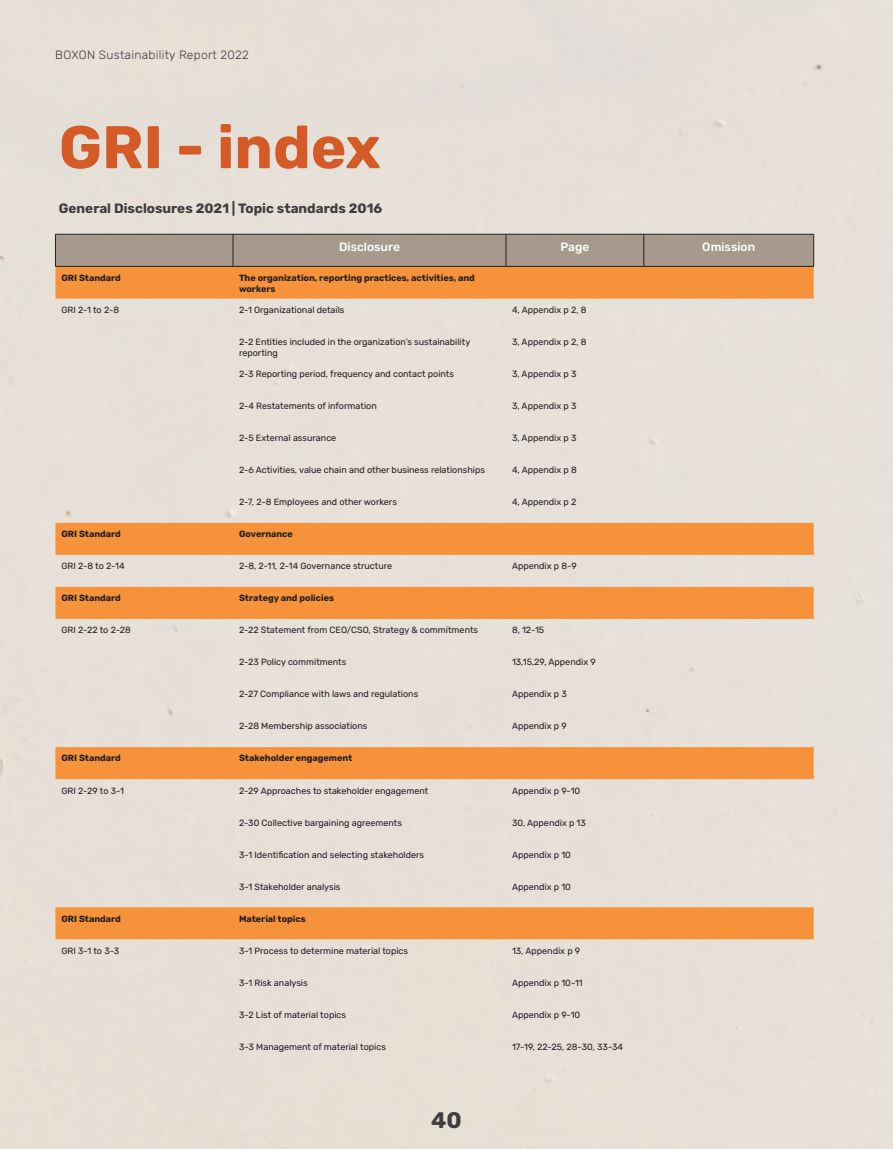
<style>
.page{position:relative;width:893px;height:1149px;background:#fff}
.page>*{position:absolute;margin:0;border:0;box-sizing:border-box;transform-origin:0 0}
.t1{font:700 60px "Rubik";color:#d45a27}
.t2{font:700 22.5px "Rubik";color:#3e3e3f}
.t3{font:700 13.5px "Rubik";color:#3e3e3f}
.t4{font:300 12px "Rubik";letter-spacing:.025em;color:#3e3e3f}
.t5{font:500 12px "Rubik";color:#fff}
.t6{font:9px/10.8px "Rubik";color:#231f20}
.t7{font:700 9px/10.8px "Rubik";color:#231f20}
</style>
<div class="page">
<div style="left:56px;top:235px;width:757px;height:31px;background:#a8998d"></div>
<svg style="left:55px;top:267px;width:759px;height:672px;fill:#e7e0d8"></svg>
<hr style="left:55px;top:234px;width:178px;height:1px;background:#231f20">
<hr style="left:55px;top:234px;width:1px;height:32px;background:#231f20">
<hr style="left:233px;top:234px;width:273px;height:1px;background:#231f20">
<hr style="left:233px;top:234px;width:1px;height:32px;background:#231f20">
<hr style="left:506px;top:234px;width:138px;height:1px;background:#231f20">
<hr style="left:506px;top:234px;width:1px;height:32px;background:#231f20">
<hr style="left:644px;top:234px;width:170px;height:1px;background:#231f20">
<hr style="left:643px;top:234px;width:1px;height:32px;background:#231f20">
<hr style="left:813px;top:234px;width:1px;height:32px;background:#231f20">
<hr style="left:55px;top:266px;width:178px;height:1px;background:#231f20">
<hr style="left:233px;top:266px;width:273px;height:1px;background:#231f20">
<hr style="left:506px;top:266px;width:138px;height:1px;background:#231f20">
<hr style="left:644px;top:266px;width:170px;height:1px;background:#231f20">
<h3 class="t4" style="left:55px;top:48px;width:195px">BOXON Sustainability Report 2022</h3>
<h1 class="t1" style="left:59px;top:112px;width:323px">GRI - index</h1>
<h3 class="t3" style="left:59px;top:201px;width:325px">General Disclosures 2021 | Topic standards 2016</h3>
<h3 class="t5" style="left:339px;top:240px;width:62px">Disclosure</h3>
<h3 class="t5" style="left:560px;top:240px;width:30px">Page</h3>
<h3 class="t5" style="left:702px;top:240px;width:54px">Omission</h3>
<p class="t7" style="left:61px;top:272px;width:61px">GRI Standard</p>
<p class="t7" style="left:239px;top:272px;width:237px">The organization, reporting practices, activities, and workers</p>
<p class="t6" style="left:61px;top:304px;width:59px">GRI 2-1 to 2-8</p>
<p class="t6" style="left:239px;top:304px;width:107px">2-1 Organizational details</p>
<p class="t6" style="left:512px;top:304px;width:76px">4, Appendix p 2, 8</p>
<p class="t6" style="left:239px;top:336px;width:233px">2-2 Entities included in the organization’s sustainability reporting</p>
<p class="t6" style="left:512px;top:336px;width:76px">3, Appendix p 2, 8</p>
<p class="t6" style="left:239px;top:369px;width:216px">2-3 Reporting period, frequency and contact points</p>
<p class="t6" style="left:512px;top:369px;width:66px">3, Appendix p 3</p>
<p class="t6" style="left:239px;top:401px;width:139px">2-4 Restatements of information</p>
<p class="t6" style="left:512px;top:401px;width:66px">3, Appendix p 3</p>
<p class="t6" style="left:239px;top:433px;width:99px">2-5 External assurance</p>
<p class="t6" style="left:512px;top:433px;width:66px">3, Appendix p 3</p>
<p class="t6" style="left:239px;top:465px;width:248px">2-6 Activities, value chain and other business relationships</p>
<p class="t6" style="left:512px;top:465px;width:66px">4, Appendix p 8</p>
<p class="t6" style="left:239px;top:497px;width:159px">2-7, 2-8 Employees and other workers</p>
<p class="t6" style="left:512px;top:497px;width:66px">4, Appendix p 2</p>
<p class="t7" style="left:61px;top:529px;width:61px">GRI Standard</p>
<p class="t7" style="left:239px;top:529px;width:55px">Governance</p>
<p class="t6" style="left:61px;top:561px;width:65px">GRI 2-8 to 2-14</p>
<p class="t6" style="left:239px;top:561px;width:155px">2-8, 2-11, 2-14 Governance structure</p>
<p class="t6" style="left:512px;top:561px;width:66px">Appendix p 8-9</p>
<p class="t7" style="left:61px;top:593px;width:61px">GRI Standard</p>
<p class="t7" style="left:239px;top:593px;width:96px">Strategy and policies</p>
<p class="t6" style="left:61px;top:625px;width:71px">GRI 2-22 to 2-28</p>
<p class="t6" style="left:239px;top:625px;width:241px">2-22 Statement from CEO/CSO, Strategy &amp; commitments</p>
<p class="t6" style="left:512px;top:625px;width:34px">8, 12-15</p>
<p class="t6" style="left:239px;top:657px;width:109px">2-23 Policy commitments</p>
<p class="t6" style="left:512px;top:657px;width:85px">13,15,29, Appendix 9</p>
<p class="t6" style="left:239px;top:689px;width:181px">2-27 Compliance with laws and regulations</p>
<p class="t6" style="left:512px;top:689px;width:56px">Appendix p 3</p>
<p class="t6" style="left:239px;top:721px;width:130px">2-28 Membership associations</p>
<p class="t6" style="left:512px;top:721px;width:56px">Appendix p 9</p>
<p class="t7" style="left:61px;top:753px;width:61px">GRI Standard</p>
<p class="t7" style="left:239px;top:753px;width:115px">Stakeholder engagement</p>
<p class="t6" style="left:61px;top:785px;width:64px">GRI 2-29 to 3-1</p>
<p class="t6" style="left:239px;top:785px;width:191px">2-29 Approaches to stakeholder engagement</p>
<p class="t6" style="left:512px;top:785px;width:70px">Appendix p 9-10</p>
<p class="t6" style="left:239px;top:817px;width:164px">2-30 Collective bargaining agreements</p>
<p class="t6" style="left:512px;top:817px;width:75px">30, Appendix p 13</p>
<p class="t6" style="left:239px;top:849px;width:187px">3-1 Identification and selecting stakeholders</p>
<p class="t6" style="left:512px;top:849px;width:60px">Appendix p 10</p>
<p class="t6" style="left:239px;top:881px;width:103px">3-1 Stakeholder analysis</p>
<p class="t6" style="left:512px;top:881px;width:60px">Appendix p 10</p>
<p class="t7" style="left:61px;top:913px;width:61px">GRI Standard</p>
<p class="t7" style="left:239px;top:913px;width:68px">Material topics</p>
<p class="t6" style="left:61px;top:945px;width:59px">GRI 3-1 to 3-3</p>
<p class="t6" style="left:239px;top:945px;width:171px">3-1 Process to determine material topics</p>
<p class="t6" style="left:512px;top:945px;width:70px">13, Appendix p 9</p>
<p class="t6" style="left:239px;top:977px;width:70px">3-1 Risk analysis</p>
<p class="t6" style="left:512px;top:977px;width:72px">Appendix p 10-11</p>
<p class="t6" style="left:239px;top:1009px;width:109px">3-2 List of material topics</p>
<p class="t6" style="left:512px;top:1009px;width:70px">Appendix p 9-10</p>
<p class="t6" style="left:239px;top:1041px;width:148px">3-3 Management of material topics</p>
<p class="t6" style="left:512px;top:1041px;width:113px">17-19, 22-25, 28-30, 33-34</p>
<h2 class="t2" style="left:431px;top:1106px;width:32px">40</h2>
</div>
